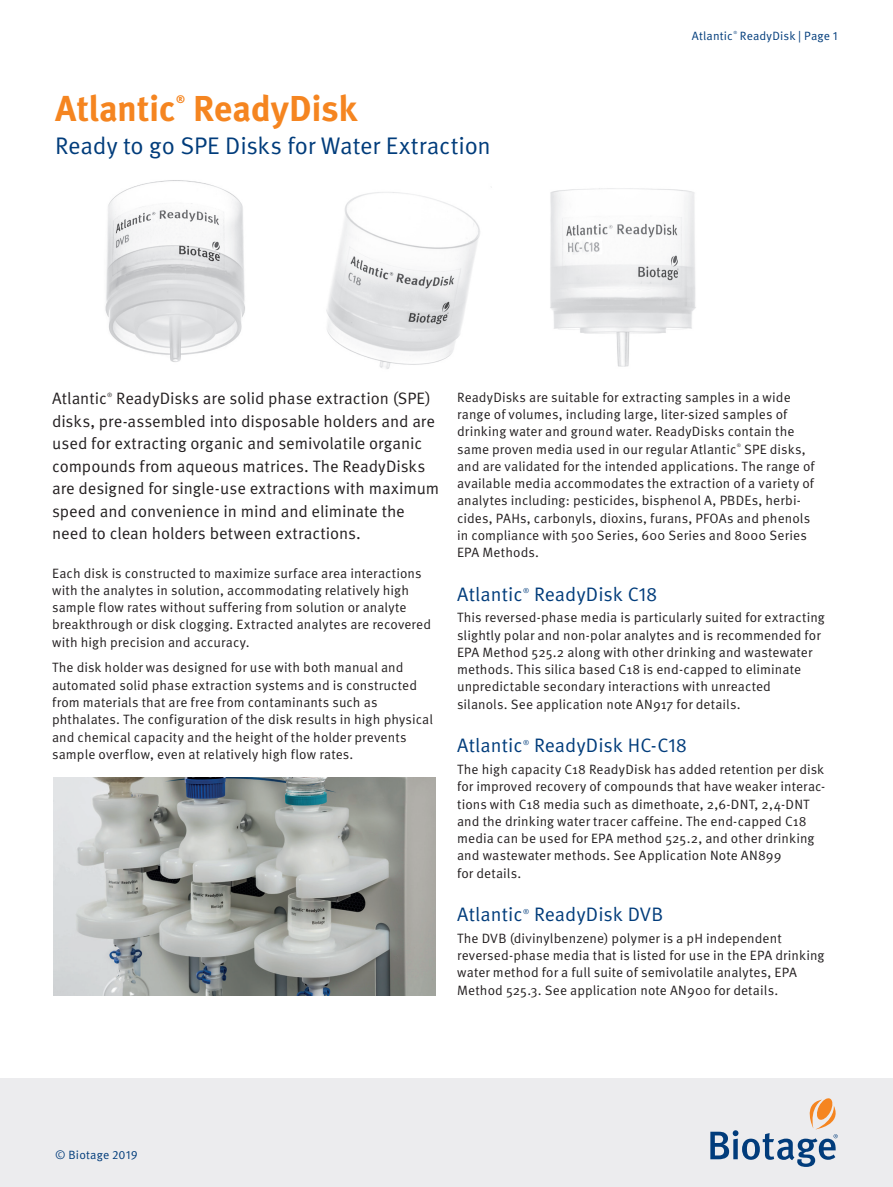
<style>
.page{position:relative;width:893px;height:1187px;background:#fff}
.page>*{position:absolute;margin:0;border:0;box-sizing:border-box;transform-origin:0 0}
.t1{font:700 36px "Meta OT";letter-spacing:-.01em;color:#f58520}
.t2{font:24px "Meta OT Norm";letter-spacing:-.01em;color:#013c7b}
.t3{font:19.5px "Meta OT Norm";color:#013c7b}
.t4{font:16.5px/22.5px "Meta OT Norm";letter-spacing:-.005em;color:#231f20}
.t5{font:13.5px/17.2px "Meta OT Norm";letter-spacing:.005em;color:#231f20}
.t6{font:12px "Meta OT Norm";letter-spacing:.015em;color:#013c7b}
.t7{font:700 10.8px "Meta OT";color:#f58520}
.t8{font:7.05px "Meta OT Norm";color:#013c7b}
.t9{font:6px "Meta OT Norm";color:#231f20}
.t10{font:4.8px "Meta OT Norm";color:#231f20}
.t11{font:4.35px "Meta OT Norm";color:#013c7b}
</style>
<div class="page">
<div style="left:0;top:1078px;width:893px;height:108px;background:#ececee"></div>
<svg style="left:710px;top:1098px;width:128px;height:68px"></svg>
<img style="left:105px;top:180px;width:140px;height:182px">
<img style="left:326px;top:187px;width:166px;height:182px">
<img style="left:550px;top:188px;width:146px;height:179px">
<img style="left:53px;top:777px;width:383px;height:218px">
<h1 class="t1" style="left:55px;top:87px;width:122px">Atlantic</h1>
<p class="t7" style="left:176px;top:93px;width:11px">®</p>
<h1 class="t1" style="left:193px;top:87px;width:166px">ReadyDisk</h1>
<h2 class="t2" style="left:55px;top:132px;width:437px">Ready to go SPE Disks for Water Extraction</h2>
<p class="t6" style="left:692px;top:29px;width:43px">Atlantic</p>
<p class="t11" style="left:733px;top:30px;width:5px">®</p>
<p class="t6" style="left:740px;top:29px;width:99px">ReadyDisk | Page 1</p>
<p class="t4" style="left:52px;top:387px;width:389px;text-indent:64px">ReadyDisks are solid phase extraction (SPE) disks, pre-assembled into disposable holders and are used for extracting organic and semivolatile organic compounds from aqueous matrices. The ReadyDisks are designed for single-use extractions with maximum speed and convenience in mind and eliminate the need to clean holders between extractions.</p>
<p class="t5" style="left:52px;top:564px;width:381px">Each disk is constructed to maximize surface area interactions with the analytes in solution, accommodating relatively high sample flow rates without suffering from solution or analyte breakthrough or disk clogging. Extracted analytes are recovered with high precision and accuracy.</p>
<p class="t5" style="left:52px;top:659px;width:382px">The disk holder was designed for use with both manual and automated solid phase extraction systems and is constructed from materials that are free from contaminants such as phthalates. The configuration of the disk results in high physical and chemical capacity and the height of the holder prevents sample overflow, even at relatively high flow rates.</p>
<p class="t4" style="left:52px;top:387px;width:56px">Atlantic</p>
<p class="t9" style="left:107px;top:391px;width:7px">®</p>
<p class="t5" style="left:457px;top:389px;width:339px">ReadyDisks are suitable for extracting samples in a wide range of volumes, including large, liter-sized samples of drinking water and ground water. ReadyDisks contain the same proven media used in our regular Atlantic</p>
<p class="t5" style="left:457px;top:440px;width:359px;text-indent:287px">SPE disks, and are validated for the intended applications. The range of available media accommodates the extraction of a variety of analytes including: pesticides, bisphenol A, PBDEs, herbi&shy;cides, PAHs, carbonyls, dioxins, furans, PFOAs and phenols in compliance with 500 Series, 600 Series and 8000 Series EPA Methods.</p>
<h3 class="t3" style="left:457px;top:582px;width:67px">Atlantic</h3>
<p class="t8" style="left:523px;top:586px;width:8px">®</p>
<h3 class="t3" style="left:534px;top:582px;width:125px">ReadyDisk C18</h3>
<p class="t5" style="left:457px;top:609px;width:369px">This reversed-phase media is particularly suited for extracting slightly polar and non-polar analytes and is recommended for EPA Method 525.2 along with other drinking and wastewater methods. This silica based C18 is end-capped to eliminate unpredictable secondary interactions with unreacted silanols. See application note AN917 for details.</p>
<h3 class="t3" style="left:457px;top:734px;width:67px">Atlantic</h3>
<p class="t8" style="left:523px;top:738px;width:8px">®</p>
<h3 class="t3" style="left:534px;top:734px;width:155px">ReadyDisk HC-C18</h3>
<p class="t5" style="left:457px;top:761px;width:370px">The high capacity C18 ReadyDisk has added retention per disk for improved recovery of compounds that have weaker interac&shy;tions with C18 media such as dimethoate, 2,6-DNT, 2,4-DNT and the drinking water tracer caffeine. The end-capped C18 media can be used for EPA method 525.2, and other drinking and wastewater methods. See Application Note AN899<br>for details.</p>
<h3 class="t3" style="left:457px;top:903px;width:67px">Atlantic</h3>
<p class="t8" style="left:523px;top:907px;width:8px">®</p>
<h3 class="t3" style="left:534px;top:903px;width:131px">ReadyDisk DVB</h3>
<p class="t5" style="left:457px;top:929px;width:369px">The DVB (divinylbenzene) polymer is a pH independent reversed-phase media that is listed for use in the EPA drinking water method for a full suite of semivolatile analytes, EPA Method 525.3. See application note AN900 for details.</p>
<p class="t10" style="left:737px;top:443px;width:6px">®</p>
<p class="t6" style="left:55px;top:1148px;width:84px">© Biotage 2019</p>
</div>
